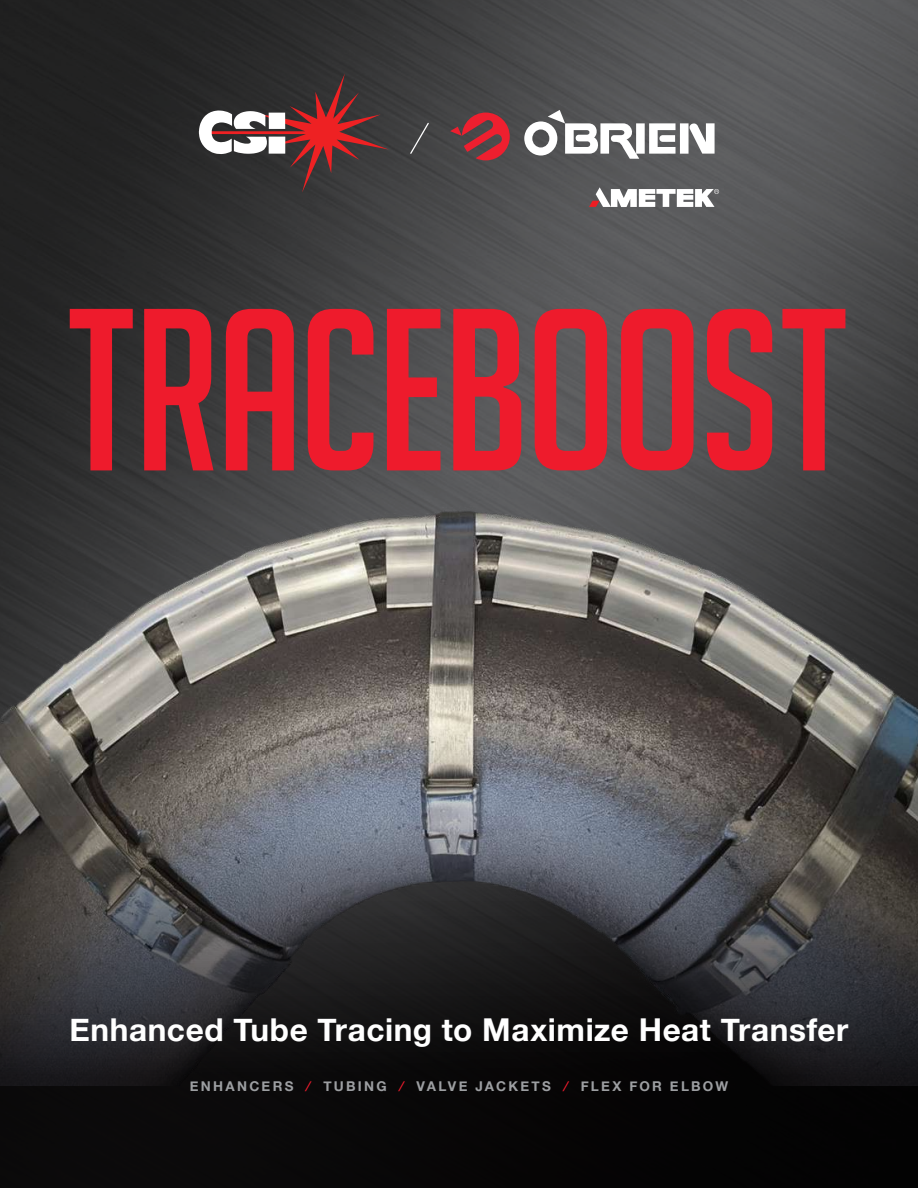
<style>
.page{position:relative;width:918px;height:1188px;background:#fff}
.page>*{position:absolute;margin:0;border:0;box-sizing:border-box;transform-origin:0 0}
.t1{font:225px "Big Noodle Titling";letter-spacing:-.015em;color:#ee1b2c}
.t2{font:700 31.5px "Helvetica Neue";letter-spacing:.02em;color:#fff}
.t3{font:700 13.5px "Helvetica Neue";letter-spacing:.17em;color:#9d9fa2}
.s1{color:#ee1b2c}
</style>
<div class="page">
<img style="left:0;top:0;width:918px;height:671px">
<svg style="left:0;top:671px;width:918px;height:517px;background:#3c3b3c"></svg>
<svg style="left:589px;top:187px;width:130px;height:20px"></svg>
<svg style="left:450px;top:113px;width:60px;height:47px;background:#8d373e"></svg>
<svg style="left:524px;top:110px;width:191px;height:49px"></svg>
<svg style="left:199px;top:73px;width:190px;height:120px;background:#5b4243"></svg>
<div style="left:269px;top:113px;width:16px;height:16px;background:#fff"></div>
<svg style="left:410px;top:123px;width:19px;height:31px"></svg>
<h1 class="t1" style="left:68px;top:269px;width:782px">TRACEBOOST</h1>
<h2 class="t2" style="left:69px;top:1005px;width:781px">Enhanced Tube Tracing to Maximize Heat Transfer</h2>
<p class="t3" style="left:190px;top:1075px;width:540px">ENHANCERS <span class="s1">⁄</span> TUBING <span class="s1">⁄</span> VALVE JACKETS <span class="s1">⁄</span> FLEX FOR ELBOW</p>
</div>
